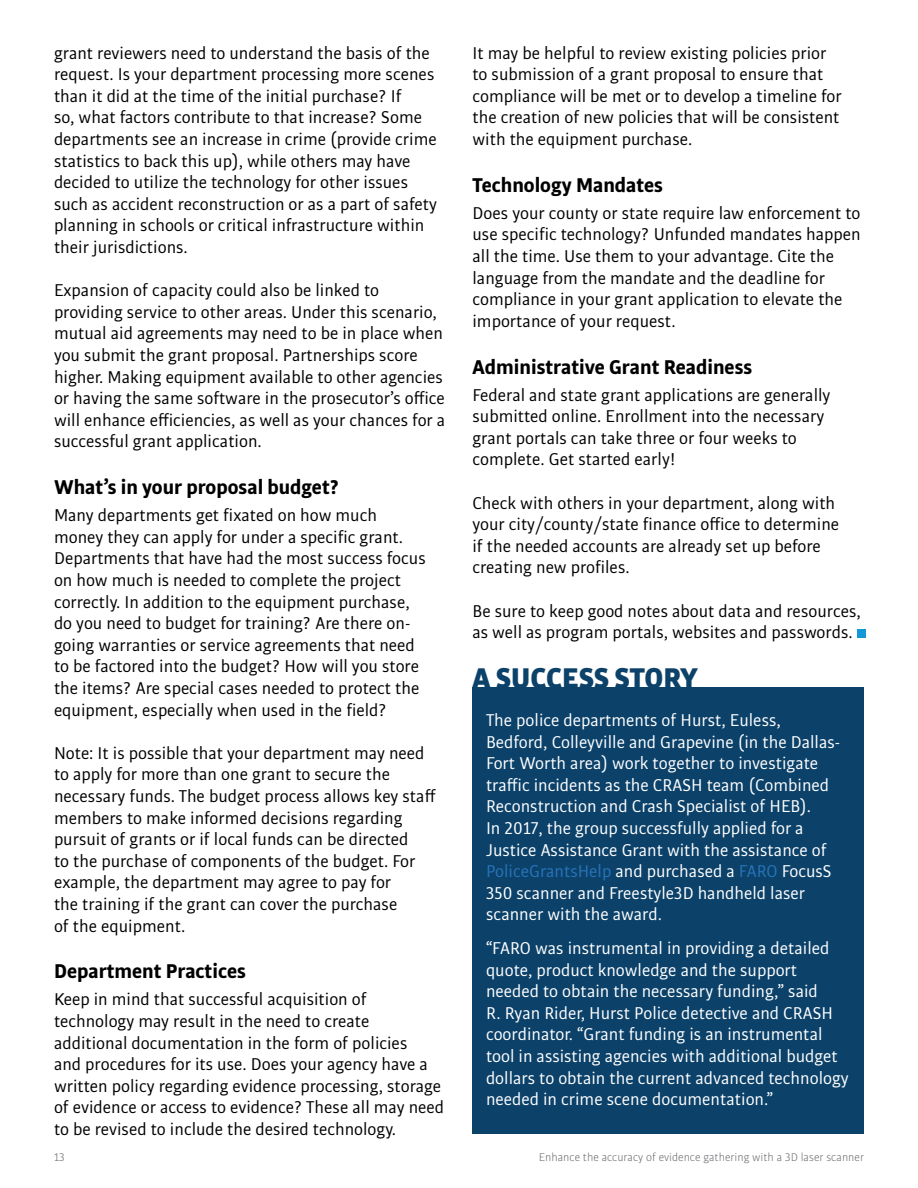
<style>
.page{position:relative;width:918px;height:1188px;background:#fff}
.page>*{position:absolute;margin:0;border:0;box-sizing:border-box;transform-origin:0 0}
.t1{font:900 30px "Bulo";color:#0c426a}
.t2{font:700 21px "Bulo";color:#000}
.t3{font:18px/21.6px "Bulo";color:#000}
.t4{font:18px/21.6px "Bulo";color:#fff}
.t5{font:300 12px "Bulo";color:#63666a}
.s1{color:#2773ba}
</style>
<div class="page">
<div style="left:472px;top:687px;width:392px;height:447px;background:#0c426a"></div>
<div style="left:857px;top:629px;width:9px;height:9px;background:#1099d6"></div>
<p class="t3" style="left:54px;top:41px;width:384px">grant reviewers need to understand the basis of the request. Is your department processing more scenes than it did at the time of the initial purchase? If<br>so, what factors contribute to that increase? Some departments see an increase in crime (provide crime statistics to back this up), while others may have decided to utilize the technology for other issues such as accident reconstruction or as a part of safety planning in schools or critical infrastructure within their jurisdictions.</p>
<p class="t3" style="left:54px;top:279px;width:393px">Expansion of capacity could also be linked to providing service to other areas. Under this scenario, mutual aid agreements may need to be in place when you submit the grant proposal. Partnerships score higher. Making equipment available to other agencies or having the same software in the prosecutor’s office will enhance efficiencies, as well as your chances for a successful grant application.</p>
<p class="t2" style="left:54px;top:474px;width:287px">What’s in your proposal budget?</p>
<p class="t3" style="left:54px;top:504px;width:373px">Many departments get fixated on how much money they can apply for under a specific grant.<br>Departments that have had the most success focus on how much is needed to complete the project correctly. In addition to the equipment purchase, do you need to budget for training? Are there on&shy;going warranties or service agreements that need to be factored into the budget? How will you store the items? Are special cases needed to protect the equipment, especially when used in the field?</p>
<p class="t3" style="left:54px;top:742px;width:383px">Note: It is possible that your department may need to apply for more than one grant to secure the necessary funds. The budget process allows key staff members to make informed decisions regarding pursuit of grants or if local funds can be directed<br>to the purchase of components of the budget. For example, the department may agree to pay for<br>the training if the grant can cover the purchase<br>of the equipment.</p>
<p class="t2" style="left:54px;top:958px;width:193px">Department Practices</p>
<p class="t3" style="left:54px;top:988px;width:392px">Keep in mind that successful acquisition of technology may result in the need to create additional documentation in the form of policies<br>and procedures for its use. Does your agency have a written policy regarding evidence processing, storage of evidence or access to evidence? These all may need to be revised to include the desired technology.</p>
<p class="t3" style="left:472px;top:41px;width:371px">It may be helpful to review existing policies prior to submission of a grant proposal to ensure that compliance will be met or to develop a timeline for the creation of new policies that will be consistent with the equipment purchase.</p>
<p class="t2" style="left:472px;top:171px;width:192px">Technology Mandates</p>
<p class="t3" style="left:472px;top:202px;width:390px">Does your county or state require law enforcement to use specific technology? Unfunded mandates happen all the time. Use them to your advantage. Cite the language from the mandate and the deadline for compliance in your grant application to elevate the importance of your request.</p>
<p class="t2" style="left:472px;top:353px;width:281px">Administrative Grant Readiness</p>
<p class="t3" style="left:472px;top:383px;width:359px">Federal and state grant applications are generally submitted online. Enrollment into the necessary grant portals can take three or four weeks to complete. Get started early!</p>
<p class="t3" style="left:472px;top:491px;width:368px">Check with others in your department, along with your city/county/state finance office to determine if the needed accounts are already set up before creating new profiles.</p>
<p class="t3" style="left:472px;top:599px;width:390px">Be sure to keep good notes about data and resources, as well as program portals, websites and passwords.</p>
<h1 class="t1" style="left:472px;top:658px;width:226px">A SUCCESS STORY</h1>
<p class="t4" style="left:486px;top:709px;width:356px">The police departments of Hurst, Euless, Bedford, Colleyville and Grapevine (in the Dallas-Fort Worth area) work together to investigate traffic incidents as the CRASH team (Combined Reconstruction and Crash Specialist of HEB).<br>In 2017, the group successfully applied for a Justice Assistance Grant with the assistance of <span class="s1">PoliceGrantsHelp</span> and purchased a <span class="s1">FARO</span> FocusS 350 scanner and Freestyle3D handheld laser scanner with the award.</p>
<p class="t4" style="left:486px;top:937px;width:364px">“FARO was instrumental in providing a detailed quote, product knowledge and the support needed to obtain the necessary funding,” said<br>R. Ryan Rider, Hurst Police detective and CRASH coordinator. “Grant funding is an instrumental tool in assisting agencies with additional budget dollars to obtain the current advanced technology needed in crime scene documentation.”</p>
<p class="t5" style="left:54px;top:1150px;width:12px">13</p>
<p class="t5" style="left:539px;top:1150px;width:327px">Enhance the accuracy of evidence gathering with a 3D laser scanner</p>
</div>
